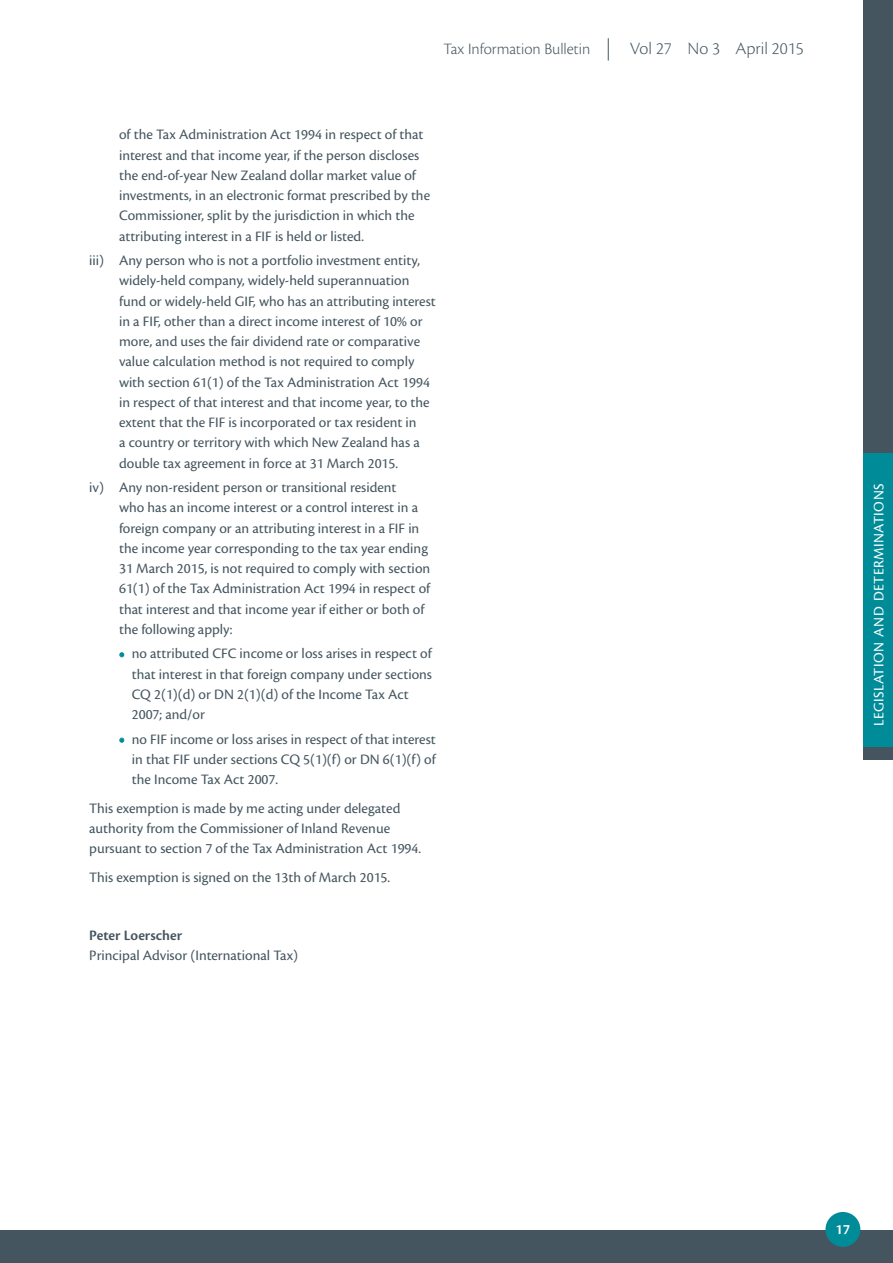
<style>
.page{position:relative;width:893px;height:1263px;background:#fff}
.page>*{position:absolute;margin:0;border:0;box-sizing:border-box;transform-origin:0 0}
.t1{font:300 18px "Cronos Pro";color:#45555f}
.t2{font:300 16.5px "Cronos Pro";letter-spacing:-.005em;color:#45555f}
.t3{font:15px/20.2px "Cronos Pro";color:#45555f}
.t4{font:15px "Cronos Pro";letter-spacing:.025em;color:#fff}
.t5{font:600 15px "Cronos Pro";color:#45555f}
.t6{font:600 15px "Cronos Pro";color:#fff}
.s1{font-weight:700;color:#008b98}
</style>
<div class="page">
<div style="left:0;top:1230px;width:893px;height:33px;background:#45555f"></div>
<div style="left:825px;top:1212px;width:35px;height:35px;background:#008b98;border-radius:50%"></div>
<svg style="left:608px;top:38px;width:1px;height:23px"></svg>
<div style="left:863px;top:0;width:30px;height:759px;background:#45555f"></div>
<div style="left:863px;top:454px;width:30px;height:293px;background:#008b98"></div>
<svg style="left:120px;top:652px;width:4px;height:5px"></svg>
<svg style="left:120px;top:738px;width:4px;height:4px"></svg>
<p class="t2" style="left:443px;top:39px;width:148px">Tax Information Bulletin</p>
<p class="t1" style="left:630px;top:38px;width:175px">Vol 27 No 3 April 2015</p>
<p class="t3" style="left:119px;top:125px;width:313px">of the Tax Administration Act 1994 in respect of that interest and that income year, if the person discloses the end-of-year New Zealand dollar market value of investments, in an electronic format prescribed by the Commissioner, split by the jurisdiction in which the attributing interest in a FIF is held or listed.</p>
<p class="t3" style="left:119px;top:250px;width:318px;text-indent:-30px">iii) Any person who is not a portfolio investment entity, widely-held company, widely-held superannuation fund or widely-held GIF, who has an attributing interest in a FIF, other than a direct income interest of 10% or more, and uses the fair dividend rate or comparative value calculation method is not required to comply with section 61(1) of the Tax Administration Act 1994 in respect of that interest and that income year, to the extent that the FIF is incorporated or tax resident in<br>a country or territory with which New Zealand has a double tax agreement in force at 31 March 2015.</p>
<p class="t3" style="left:119px;top:477px;width:313px;text-indent:-30px">iv) Any non-resident person or transitional resident<br>who has an income interest or a control interest in a foreign company or an attributing interest in a FIF in the income year corresponding to the tax year ending 31 March 2015, is not required to comply with section 61(1) of the Tax Administration Act 1994 in respect of that interest and that income year if either or both of the following apply:</p>
<p class="t3" style="left:132px;top:644px;width:302px;text-indent:-13px"><span class="s1">•</span> no attributed CFC income or loss arises in respect of that interest in that foreign company under sections CQ 2(1)(d) or DN 2(1)(d) of the Income Tax Act 2007; and/or</p>
<p class="t3" style="left:132px;top:729px;width:306px;text-align:justify;text-indent:-13px"><span class="s1">•</span> no FIF income or loss arises in respect of that interest in that FIF under sections CQ 5(1)(f) or DN 6(1)(f) of the Income Tax Act 2007.</p>
<p class="t3" style="left:89px;top:798px;width:333px">This exemption is made by me acting under delegated authority from the Commissioner of Inland Revenue pursuant to section 7 of the Tax Administration Act 1994.</p>
<p class="t3" style="left:89px;top:867px;width:302px">This exemption is signed on the 13th of March 2015.</p>
<p class="t5" style="left:89px;top:926px;width:94px">Peter Loerscher</p>
<p class="t3" style="left:89px;top:945px;width:210px">Principal Advisor (International Tax)</p>
<p class="t4" style="left:870px;top:726px;width:244px;rotate:-90deg">LEGISLATION AND DETERMINATIONS</p>
<p class="t6" style="left:836px;top:1220px;width:16px">17</p>
</div>
